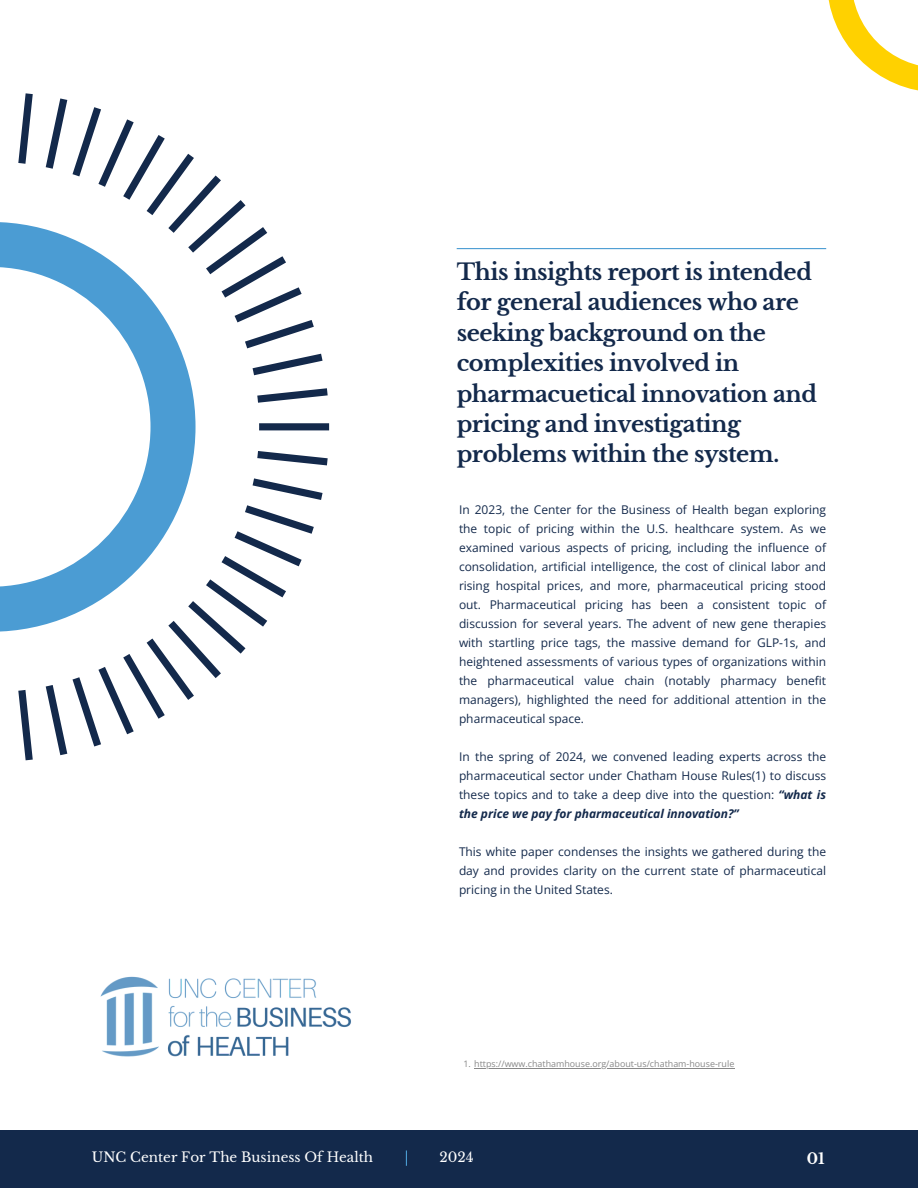
<style>
.page{position:relative;width:918px;height:1188px;background:#fff}
.page>*{position:absolute;margin:0;border:0;box-sizing:border-box;transform-origin:0 0}
.t1{font:700 22.5px/30.3px "Libre Baskerville";letter-spacing:-.02em;color:#13294b}
.t2{font:700 15px "Libre Baskerville";color:#fff}
.t3{font:13.5px "Libre Baskerville";color:#fff}
.t4{font:12px/19px "Open Sans";color:#13294b;text-align:justify}
.t5{font:9px "Open Sans";color:#888}
.s1{font-weight:700;font-style:italic}
</style>
<div class="page">
<svg style="left:828px;top:0;width:90px;height:91px"></svg>
<div style="left:0;top:1130px;width:918px;height:58px;background:#13294b"></div>
<svg style="left:406px;top:1151px;width:1px;height:15px"></svg>
<hr style="left:457px;top:248px;width:369px;height:1px;background:#4b9cd3">
<svg style="left:257px;top:388px;width:71px;height:15px"></svg>
<svg style="left:259px;top:423px;width:70px;height:7px"></svg>
<svg style="left:257px;top:451px;width:71px;height:14px"></svg>
<svg style="left:46px;top:685px;width:21px;height:70px"></svg>
<svg style="left:18px;top:690px;width:15px;height:70px"></svg>
<svg style="left:73px;top:478px;width:250px;height:269px"></svg>
<svg style="left:46px;top:98px;width:21px;height:71px"></svg>
<svg style="left:253px;top:354px;width:70px;height:21px"></svg>
<svg style="left:18px;top:93px;width:15px;height:71px"></svg>
<svg style="left:73px;top:107px;width:241px;height:241px"></svg>
<svg style="left:0;top:222px;width:196px;height:409px"></svg>
<img style="left:100px;top:976px;width:251px;height:81px">
<hr style="left:474px;top:1068px;width:261px;height:1px;background:#888">
<p class="t1" style="left:457px;top:257px;width:362px">This insights report is intended for general audiences who are seeking background on the complexities involved in pharmacuetical innovation and pricing and investigating problems within the system.</p>
<p class="t4" style="left:459px;top:500px;width:369px">In 2023, the Center for the Business of Health began exploring the topic of pricing within the U.S. healthcare system. As we examined various aspects of pricing, including the influence of consolidation, artificial intelligence, the cost of clinical labor and rising hospital prices, and more, pharmaceutical pricing stood out. Pharmaceutical pricing has been a consistent topic of discussion for several years. The advent of new gene therapies with startling price tags, the massive demand for GLP-1s, and heightened assessments of various types of organizations within the pharmaceutical value chain (notably pharmacy benefit managers), highlighted the need for additional attention in the pharmaceutical space.</p>
<h1 class="t4" style="left:459px;top:747px;width:369px">In the spring of 2024, we convened leading experts across the pharmaceutical sector under Chatham House Rules(1) to discuss these topics and to take a deep dive into the question: <span class="s1">“what is the price we pay for pharmaceutical innovation?”</span></h1>
<h3 class="t4" style="left:459px;top:842px;width:369px">This white paper condenses the insights we gathered during the day and provides clarity on the current state of pharmaceutical pricing in the United States.</h3>
<h3 class="t5" style="left:464px;top:1058px;width:272px">1. https://www.chathamhouse.org/about-us/chatham-house-rule</h3>
<p class="t3" style="left:92px;top:1148px;width:283px">UNC Center For The Business Of Health</p>
<p class="t3" style="left:440px;top:1148px;width:36px">2024</p>
<h2 class="t2" style="left:807px;top:1149px;width:19px">01</h2>
</div>
